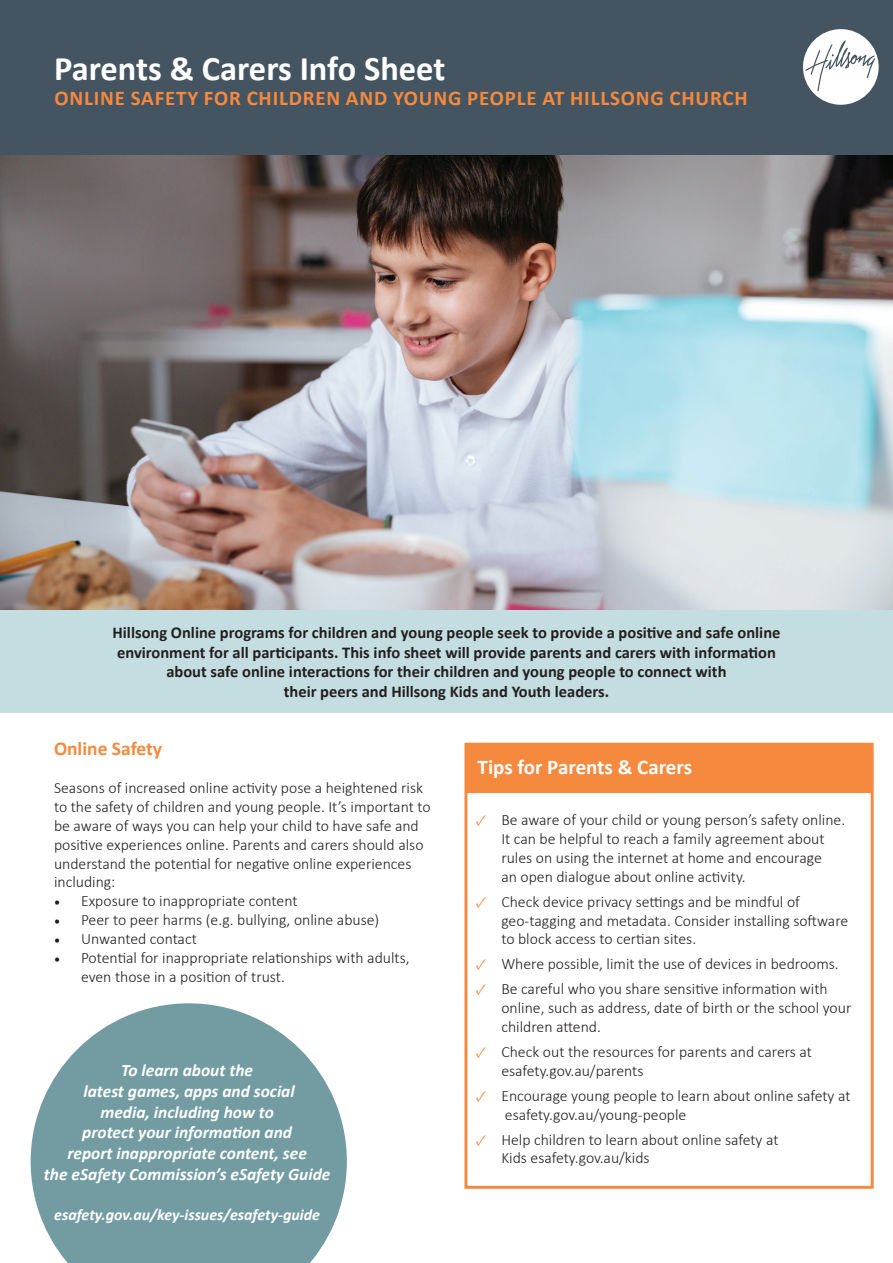
<style>
.page{position:relative;width:893px;height:1263px;background:#fff}
.page>*{position:absolute;margin:0;border:0;box-sizing:border-box;transform-origin:0 0}
.t1{font:700 34.5px "Calibri";color:#fff}
.t2{font:700 21px "Calibri";letter-spacing:.04em;color:#f5893e}
.t3{font:700 21px "Calibri";color:#fff}
.t4{font:700 19.5px "Calibri";color:#f5893e}
.t5{font:italic 700 17.4px/20.9px "Calibri";color:#fff;text-align:center}
.t6{font:700 16.5px/19.8px "Calibri";color:#231f20;text-align:center}
.t7{font:italic 700 15.9px "Calibri";color:#fff}
.t8{font:300 15.75px/18.9px "Calibri";color:#231f20}
.s1{font-family:"Minion Pro";font-weight:400}
.s2{font-family:"Minion Pro";font-weight:400;color:#f5893e}
</style>
<div class="page">
<div style="left:0;top:609px;width:893px;height:104px;background:#c4dde0"></div>
<img style="left:0;top:154px;width:893px;height:455px">
<div style="left:0;top:0;width:893px;height:154px;background:#455461"></div>
<svg style="left:803px;top:29px;width:76px;height:76px"></svg>
<svg style="left:31px;top:1003px;width:316px;height:260px;fill:#729ca2"></svg>
<div style="left:465px;top:744px;width:408px;height:49px;background:#f5893e"></div>
<div style="left:464px;top:743px;width:410px;height:446px;border:3px solid #f5893e"></div>
<h1 class="t1" style="left:54px;top:46px;width:393px">Parents &amp; Carers Info Sheet</h1>
<h2 class="t2" style="left:54px;top:85px;width:695px">ONLINE SAFETY FOR CHILDREN AND YOUNG PEOPLE AT HILLSONG CHURCH</h2>
<p class="t6" style="left:112px;top:622px;width:669px">Hillsong Online programs for children and young people seek to provide a positive and safe online environment for all participants. This info sheet will provide parents and carers with information about safe online interactions for their children and young people to connect with<br>their peers and Hillsong Kids and Youth leaders.</p>
<p class="t4" style="left:54px;top:736px;width:110px">Online Safety</p>
<p class="t8" style="left:54px;top:777px;width:378px">Seasons of increased online activity pose a heightened risk to the safety of children and young people. It’s important to be aware of ways you can help your child to have safe and positive experiences online. Parents and carers should also understand the potential for negative online experiences including:</p>
<p class="t8" style="left:54px;top:891px;width:245px"><span class="s1">•</span> Exposure to inappropriate content</p>
<p class="t8" style="left:54px;top:910px;width:327px"><span class="s1">•</span> Peer to peer harms (e.g. bullying, online abuse)</p>
<p class="t8" style="left:54px;top:929px;width:144px"><span class="s1">•</span> Unwanted contact</p>
<p class="t8" style="left:81px;top:948px;width:330px;text-indent:-27px"><span class="s1">•</span> Potential for inappropriate relationships with adults, even those in a position of trust.</p>
<p class="t5" style="left:44px;top:1059px;width:288px">To learn about the<br>latest games, apps and social<br>media, including how to<br>protect your information and<br>report inappropriate content, see<br>the eSafety Commission’s eSafety Guide</p>
<p class="t7" style="left:54px;top:1205px;width:267px">esafety.gov.au/key-issues/esafety-guide</p>
<h2 class="t3" style="left:478px;top:754px;width:216px">Tips for Parents &amp; Carers</h2>
<p class="t8" style="left:501px;top:809px;width:345px;text-indent:-25px"><span class="s2">✓</span> Be aware of your child or young person’s safety online.<br>It can be helpful to reach a family agreement about rules on using the internet at home and encourage<br>an open dialogue about online activity.</p>
<p class="t8" style="left:501px;top:891px;width:348px;text-indent:-25px"><span class="s2">✓</span> Check device privacy settings and be mindful of geo-tagging and metadata. Consider installing software to block access to certian sites.</p>
<p class="t8" style="left:476px;top:954px;width:364px"><span class="s2">✓</span> Where possible, limit the use of devices in bedrooms.</p>
<p class="t8" style="left:501px;top:979px;width:352px;text-indent:-25px"><span class="s2">✓</span> Be careful who you share sensitive information with online, such as address, date of birth or the school your children attend.</p>
<p class="t8" style="left:501px;top:1041px;width:312px;text-indent:-25px"><span class="s2">✓</span> Check out the resources for parents and carers at esafety.gov.au/parents</p>
<p class="t8" style="left:505px;top:1085px;width:347px;text-indent:-29px"><span class="s2">✓</span> Encourage young people to learn about online safety at esafety.gov.au/young-people</p>
<p class="t8" style="left:501px;top:1129px;width:279px;text-indent:-25px"><span class="s2">✓</span> Help children to learn about online safety at<br>Kids esafety.gov.au/kids</p>
</div>
